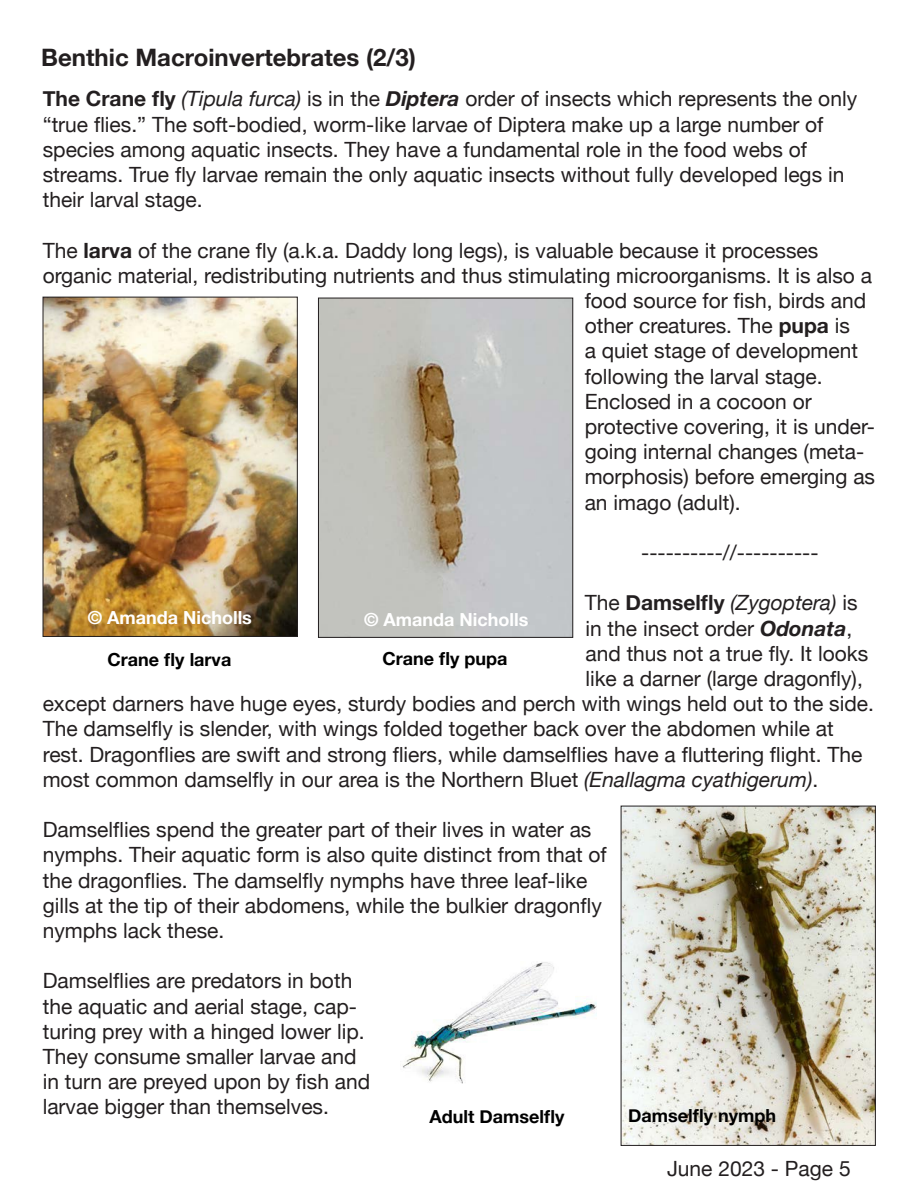
<style>
.page{position:relative;width:918px;height:1188px;background:#fff}
.page>*{position:absolute;margin:0;border:0;box-sizing:border-box;transform-origin:0 0}
.t1{font:700 24px "Helvetica Neue";color:#231f20}
.t2{font:21px/25.2px "Helvetica Neue";color:#231f20}
.t3{font:italic 21px "Helvetica Neue";color:#231f20}
.t4{font:700 18px "Helvetica Neue";color:#000}
.t5{font:700 18px "Helvetica Neue";color:#fff}
.s1{font-weight:700}
.s2{font-style:italic}
.s3{font-weight:700;font-style:italic}
.s4{font-style:normal}
.s5{font-weight:700;font-style:normal}
</style>
<div class="page">
<img style="left:320px;top:300px;width:251px;height:336px">
<div style="left:318px;top:298px;width:255px;height:340px;border:1px solid #231f20"></div>
<img style="left:623px;top:808px;width:251px;height:336px">
<div style="left:621px;top:806px;width:255px;height:340px;border:1px solid #231f20"></div>
<img style="left:45px;top:299px;width:251px;height:336px">
<div style="left:43px;top:297px;width:255px;height:340px;border:1px solid #231f20"></div>
<img style="left:402px;top:962px;width:195px;height:122px">
<p class="t1" style="left:41px;top:38px;width:376px">Benthic Macroinvertebrates (2/3)</p>
<p class="t2" style="left:43px;top:88px;width:816px"><span class="s1">The Crane fly</span> <span class="s2">(Tipula furca)</span> is in the <span class="s3">Diptera</span> order of insects which represents the only “true flies.” The soft-bodied, worm-like larvae of Diptera make up a large number of species among aquatic insects. They have a fundamental role in the food webs of streams. True fly larvae remain the only aquatic insects without fully developed legs in their larval stage.</p>
<p class="t2" style="left:43px;top:239px;width:777px">The <span class="s1">larva</span> of the crane fly (a.k.a. Daddy long legs), is valuable because it processes</p>
<p class="t2" style="left:43px;top:264px;width:831px">organic material, redistributing nutrients and thus stimulating microorganisms. It is also a</p>
<p class="t2" style="left:585px;top:289px;width:283px">food source for fish, birds and</p>
<p class="t2" style="left:585px;top:314px;width:267px">other creatures. The <span class="s1">pupa</span> is</p>
<p class="t2" style="left:585px;top:340px;width:275px">a quiet stage of development</p>
<p class="t2" style="left:585px;top:365px;width:239px">following the larval stage.</p>
<p class="t2" style="left:585px;top:390px;width:229px">Enclosed in a cocoon or</p>
<p class="t2" style="left:585px;top:415px;width:292px">protective covering, it is under-</p>
<p class="t2" style="left:585px;top:440px;width:281px">going internal changes (meta-</p>
<p class="t2" style="left:585px;top:466px;width:292px">morphosis) before emerging as</p>
<p class="t2" style="left:585px;top:491px;width:157px">an imago (adult).</p>
<p class="t2" style="left:641px;top:541px;width:179px">----------//----------</p>
<p class="t3" style="left:585px;top:588px;width:274px"><span class="s4">The</span> <span class="s5">Damselfly</span> (Zygoptera) <span class="s4">is</span></p>
<p class="t2" style="left:585px;top:617px;width:268px">in the insect order <span class="s3">Odonata</span>,</p>
<p class="t2" style="left:585px;top:642px;width:284px">and thus not a true fly. It looks</p>
<p class="t2" style="left:585px;top:667px;width:279px">like a darner (large dragonfly),</p>
<p class="t2" style="left:43px;top:692px;width:833px">except darners have huge eyes, sturdy bodies and perch with wings held out to the side.</p>
<p class="t2" style="left:43px;top:718px;width:793px">The damselfly is slender, with wings folded together back over the abdomen while at</p>
<p class="t2" style="left:43px;top:743px;width:821px">rest. Dragonflies are swift and strong fliers, while damselflies have a fluttering flight. The</p>
<p class="t2" style="left:43px;top:768px;width:777px">most common damselfly in our area is the Northern Bluet <span class="s2">(Enallagma cyathigerum)</span>.</p>
<p class="t2" style="left:43px;top:818px;width:566px">Damselflies spend the greater part of their lives in water as nymphs. Their aquatic form is also quite distinct from that of the dragonflies. The damselfly nymphs have three leaf-like gills at the tip of their abdomens, while the bulkier dragonfly nymphs lack these.</p>
<p class="t2" style="left:43px;top:970px;width:329px">Damselflies are predators in both the aquatic and aerial stage, cap&shy;turing prey with a hinged lower lip.<br>They consume smaller larvae and in turn are preyed upon by fish and larvae bigger than themselves.</p>
<p class="t5" style="left:88px;top:604px;width:166px">© Amanda Nicholls</p>
<p class="t5" style="left:364px;top:605px;width:166px">© Amanda Nicholls</p>
<p class="t4" style="left:108px;top:646px;width:125px">Crane fly larva</p>
<p class="t4" style="left:383px;top:644px;width:127px">Crane fly pupa</p>
<p class="t4" style="left:628px;top:1101px;width:149px">Damselfly nymph</p>
<p class="t4" style="left:430px;top:1103px;width:136px">Adult Damselfly</p>
<p class="t2" style="left:667px;top:1157px;width:185px">June 2023 - Page 5</p>
</div>
